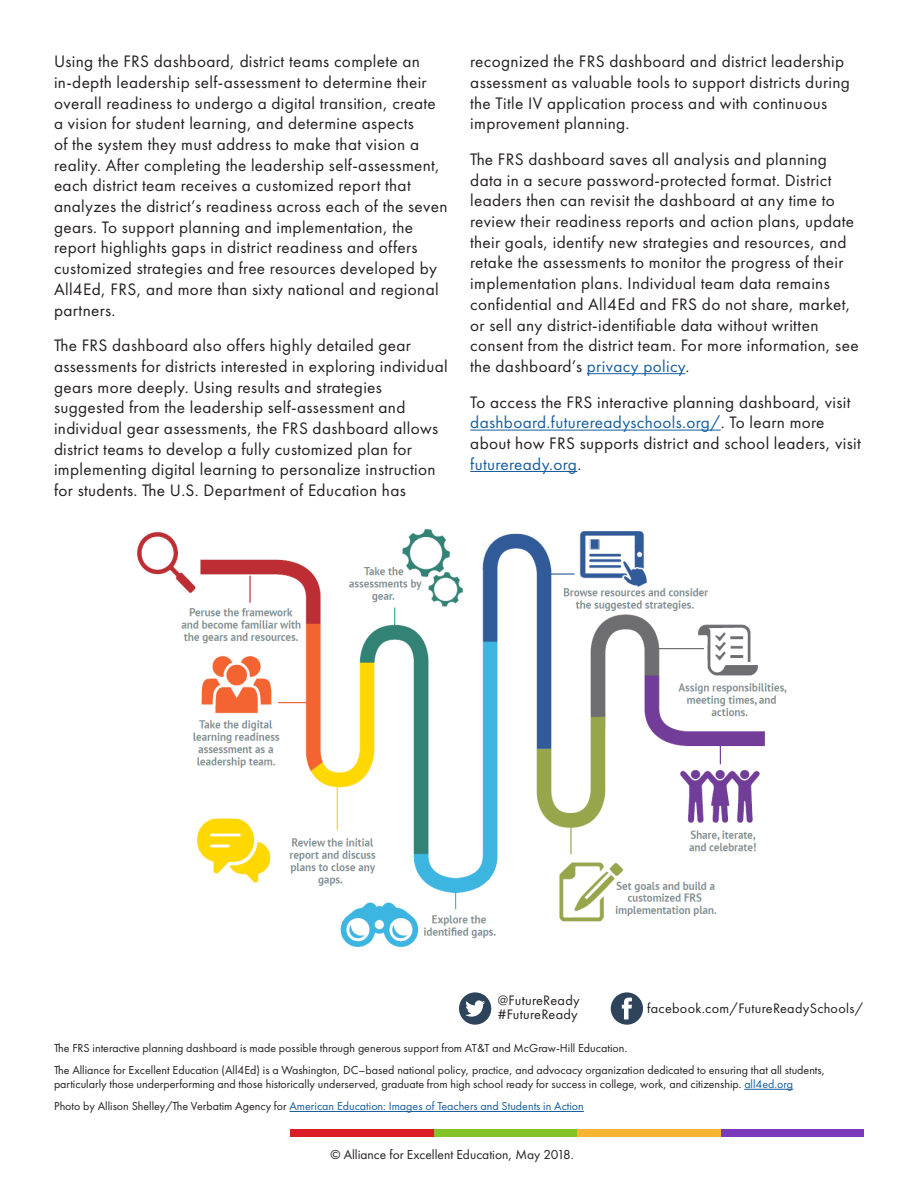
<style>
.page{position:relative;width:918px;height:1188px;background:#fff}
.page>*{position:absolute;margin:0;border:0;box-sizing:border-box;transform-origin:0 0}
.t1{font:17.25px/20.7px "Futura PT";letter-spacing:.02em;color:#231f20}
.t2{font:14.25px "Futura PT";letter-spacing:.02em;color:#231f20}
.t3{font:13.5px "Futura PT";color:#231f20}
.Bio_Text{font:12px/14.4px "Futura PT";color:#231f20}
.t4{font:12px "Futura PT";color:#175d9e}
.s1{color:#175d9e}
.s2{color:#231f20}
</style>
<div class="page">
<div style="left:720px;top:1130px;width:144px;height:7px;background:#793abb"></div>
<div style="left:577px;top:1130px;width:143px;height:7px;background:#fcb533"></div>
<div style="left:433px;top:1130px;width:144px;height:7px;background:#85c428"></div>
<div style="left:290px;top:1130px;width:143px;height:7px;background:#dd1d26"></div>
<img style="left:137px;top:528px;width:650px;height:419px">
<hr style="left:744px;top:1089px;width:49px;height:1px;background:#175d9e">
<hr style="left:290px;top:1111px;width:294px;height:1px;background:#175d9e">
<hr style="left:587px;top:373px;width:98px;height:1px;background:#175d9e">
<hr style="left:470px;top:430px;width:251px;height:1px;background:#175d9e">
<hr style="left:470px;top:471px;width:107px;height:1px;background:#175d9e">
<div style="left:611px;top:992px;width:32px;height:33px;background:#2d445b;border-radius:50%"></div>
<svg style="left:622px;top:998px;width:10px;height:21px"></svg>
<div style="left:459px;top:992px;width:32px;height:33px;background:#2d445b;border-radius:50%"></div>
<svg style="left:465px;top:1000px;width:20px;height:17px"></svg>
<p class="t1" style="left:54px;top:51px;width:395px">Using the FRS dashboard, district teams complete an in-depth leadership self-assessment to determine their overall readiness to undergo a digital transition, create a vision for student learning, and determine aspects<br>of the system they must address to make that vision a reality. After completing the leadership self-assessment, each district team receives a customized report that analyzes the district’s readiness across each of the seven gears. To support planning and implementation, the report highlights gaps in district readiness and offers customized strategies and free resources developed by All4Ed, FRS, and more than sixty national and regional partners.</p>
<p class="t1" style="left:54px;top:335px;width:395px">The FRS dashboard also offers highly detailed gear assessments for districts interested in exploring individual gears more deeply. Using results and strategies suggested from the leadership self-assessment and individual gear assessments, the FRS dashboard allows district teams to develop a fully customized plan for implementing digital learning to personalize instruction for students. The U.S. Department of Education has</p>
<p class="t1" style="left:470px;top:51px;width:381px">recognized the FRS dashboard and district leadership assessment as valuable tools to support districts during the Title IV application process and with continuous improvement planning.</p>
<p class="t1" style="left:470px;top:149px;width:390px">The FRS dashboard saves all analysis and planning data in a secure password-protected format. District leaders then can revisit the dashboard at any time to review their readiness reports and action plans, update their goals, identify new strategies and resources, and retake the assessments to monitor the progress of their implementation plans. Individual team data remains confidential and All4Ed and FRS do not share, market, or sell any district-identifiable data without written consent from the district team. For more information, see the dashboard’s <span class="s1">privacy policy</span>.</p>
<p class="t1" style="left:470px;top:391px;width:392px">To access the FRS interactive planning dashboard, visit <span class="s1">dashboard.futurereadyschools.org/</span>. To learn more about how FRS supports district and school leaders, visit <span class="s1">futureready.org</span>.</p>
<p class="t2" style="left:498px;top:992px;width:83px">@FutureReady</p>
<p class="t2" style="left:498px;top:1006px;width:81px">#FutureReady</p>
<p class="t2" style="left:647px;top:1000px;width:218px">facebook.com/FutureReadySchools/</p>
<p class="Bio_Text" style="left:54px;top:1041px;width:575px">The FRS interactive planning dashboard is made possible through generous support from AT&amp;T and McGraw-Hill Education.</p>
<p class="Bio_Text" style="left:54px;top:1062px;width:773px">The Alliance for Excellent Education (All4Ed) is a Washington, DC–based national policy, practice, and advocacy organization dedicated to ensuring that all students, particularly those underperforming and those historically underserved, graduate from high school ready for success in college, work, and citizenship. <span class="s1">all4ed.org</span></p>
<p class="t4" style="left:54px;top:1099px;width:531px"><span class="s2">Photo by Allison Shelley/The Verbatim Agency for</span> American Education: Images of Teachers and Students in Action</p>
<p class="t3" style="left:331px;top:1147px;width:245px">© Alliance for Excellent Education, May 2018.</p>
</div>
